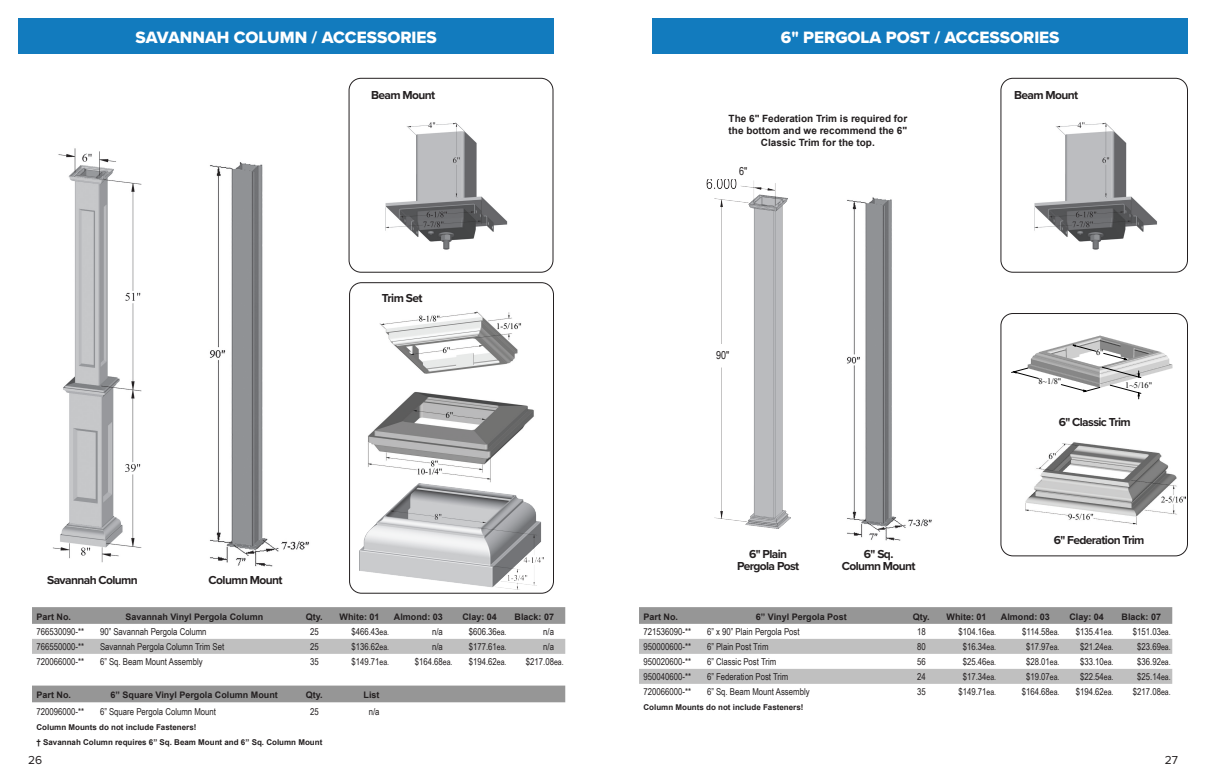
<style>
.page{position:relative;width:1206px;height:783px;background:#fff}
.page>*{position:absolute;margin:0;border:0;box-sizing:border-box;transform-origin:0 0}
.t1{font:17px "Proxima Nova Extrabld";color:#fff}
.t2{font:700 12px "Proxima Nova";letter-spacing:-.05em;color:#231f20}
.t3{font:12px "Proxima Nova";color:#231f20}
.t4{font:11px "Arial Narrow";color:#231f20}
.t5{font:700 10px/12px "Arial";color:#231f20;text-align:center}
.t6{font:9.5px "Arial Narrow";color:#231f20}
.t7{font:700 9px "Arial";color:#231f20}
.t8{font:8.5px "Arial Narrow";color:#231f20}
.t9{font:8.4px "Times New Roman";color:#000}
.t10{font:700 8px "Arial";color:#231f20}
</style>
<div class="page">
<div style="left:652px;top:18px;width:536px;height:36px;background:#127bbe"></div>
<div style="left:1000px;top:313px;width:188px;height:243px;border:1px solid #231f20;border-radius:12px"></div>
<div style="left:1000px;top:78px;width:188px;height:195px;border:1px solid #231f20;border-radius:12px"></div>
<img style="left:1034px;top:122px;width:123px;height:128px">
<img style="left:847px;top:197px;width:85px;height:344px">
<img style="left:1065px;top:335px;width:108px;height:43px">
<svg style="left:1011px;top:345px;width:130px;height:54px"></svg>
<img style="left:1026px;top:442px;width:159px;height:82px">
<img style="left:706px;top:179px;width:85px;height:350px">
<div style="left:694px;top:344px;width:50px;height:22px;background:#fff"></div>
<div style="left:18px;top:18px;width:536px;height:36px;background:#127bbe"></div>
<img style="left:209px;top:162px;width:100px;height:405px">
<div style="left:349px;top:282px;width:205px;height:312px;border:1px solid #231f20;border-radius:12px"></div>
<div style="left:349px;top:78px;width:205px;height:195px;border:1px solid #231f20;border-radius:12px"></div>
<img style="left:385px;top:122px;width:123px;height:128px">
<img style="left:368px;top:392px;width:166px;height:90px">
<img style="left:359px;top:483px;width:185px;height:107px">
<img style="left:380px;top:311px;width:141px;height:63px">
<img style="left:53px;top:148px;width:89px;height:415px">
<svg style="left:32px;top:607px;width:533px;height:95px"></svg>
<div style="left:32px;top:639px;width:533px;height:15px;background:#c0c0c0"></div>
<svg style="left:639px;top:607px;width:533px;height:17px;background:#979797"></svg>
<svg style="left:639px;top:639px;width:533px;height:45px"></svg>
<p class="t1" style="left:136px;top:24px;width:303px">SAVANNAH COLUMN / ACCESSORIES</p>
<p class="t2" style="left:371px;top:87px;width:66px">Beam Mount</p>
<p class="t2" style="left:382px;top:289px;width:42px">Trim Set</p>
<p class="t2" style="left:47px;top:571px;width:92px">Savannah Column</p>
<p class="t2" style="left:209px;top:571px;width:75px">Column Mount</p>
<p class="t7" style="left:36px;top:611px;width:36px">Part No.</p>
<p class="t7" style="left:125px;top:611px;width:139px">Savannah Vinyl Pergola Column</p>
<p class="t7" style="left:306px;top:611px;width:18px">Qty.</p>
<p class="t7" style="left:340px;top:611px;width:42px">White: 01</p>
<p class="t7" style="left:394px;top:611px;width:51px">Almond: 03</p>
<p class="t7" style="left:462px;top:611px;width:36px">Clay: 04</p>
<p class="t7" style="left:515px;top:611px;width:41px">Black: 07</p>
<p class="t6" style="left:36px;top:625px;width:49px">766530090-**</p>
<p class="t6" style="left:100px;top:625px;width:108px">90” Savannah Pergola Column</p>
<p class="t6" style="left:310px;top:625px;width:10px">25</p>
<p class="t6" style="left:351px;top:625px;width:30px">$466.43</p>
<p class="t8" style="left:380px;top:626px;width:11px">ea.</p>
<p class="t6" style="left:432px;top:625px;width:12px">n/a</p>
<p class="t6" style="left:469px;top:625px;width:30px">$606.36</p>
<p class="t8" style="left:497px;top:626px;width:11px">ea.</p>
<p class="t6" style="left:543px;top:625px;width:12px">n/a</p>
<p class="t6" style="left:36px;top:640px;width:49px">766550000-**</p>
<p class="t6" style="left:100px;top:640px;width:126px">Savannah Pergola Column Trim Set</p>
<p class="t6" style="left:310px;top:640px;width:10px">25</p>
<p class="t6" style="left:351px;top:640px;width:30px">$136.62</p>
<p class="t8" style="left:380px;top:641px;width:11px">ea.</p>
<p class="t6" style="left:432px;top:640px;width:12px">n/a</p>
<p class="t6" style="left:469px;top:640px;width:30px">$177.61</p>
<p class="t8" style="left:497px;top:641px;width:11px">ea.</p>
<p class="t6" style="left:543px;top:640px;width:12px">n/a</p>
<p class="t6" style="left:36px;top:655px;width:49px">720066000-**</p>
<p class="t6" style="left:100px;top:655px;width:104px">6” Sq. Beam Mount Assembly</p>
<p class="t6" style="left:310px;top:655px;width:10px">35</p>
<p class="t6" style="left:351px;top:655px;width:30px">$149.71</p>
<p class="t8" style="left:380px;top:656px;width:11px">ea.</p>
<p class="t6" style="left:415px;top:655px;width:30px">$164.68</p>
<p class="t8" style="left:443px;top:656px;width:11px">ea.</p>
<p class="t6" style="left:469px;top:655px;width:30px">$194.62</p>
<p class="t8" style="left:497px;top:656px;width:11px">ea.</p>
<p class="t6" style="left:526px;top:655px;width:30px">$217.08</p>
<p class="t8" style="left:554px;top:656px;width:11px">ea.</p>
<p class="t7" style="left:36px;top:689px;width:36px">Part No.</p>
<p class="t7" style="left:111px;top:689px;width:169px">6” Square Vinyl Pergola Column Mount</p>
<p class="t7" style="left:306px;top:689px;width:18px">Qty.</p>
<p class="t7" style="left:364px;top:689px;width:18px">List</p>
<p class="t6" style="left:36px;top:705px;width:49px">720096000-**</p>
<p class="t6" style="left:100px;top:705px;width:118px">6” Square Pergola Column Mount</p>
<p class="t6" style="left:310px;top:705px;width:10px">25</p>
<p class="t6" style="left:369px;top:705px;width:12px">n/a</p>
<p class="t10" style="left:36px;top:722px;width:162px">Column Mounts do not include Fasteners!</p>
<p class="t10" style="left:36px;top:737px;width:287px">† Savannah Column requires 6” Sq. Beam Mount and 6” Sq. Column Mount</p>
<p class="t1" style="left:781px;top:24px;width:280px">6" PERGOLA POST / ACCESSORIES</p>
<p class="t5" style="left:729px;top:113px;width:180px">The 6" Federation Trim is required for the bottom and we recommend the 6"<br>Classic Trim for the top.</p>
<p class="t4" style="left:739px;top:163px;width:10px">6"</p>
<p class="t4" style="left:716px;top:347px;width:15px">90"</p>
<p class="t2" style="left:749px;top:545px;width:40px">6" Plain</p>
<p class="t2" style="left:737px;top:557px;width:64px">Pergola Post</p>
<p class="t2" style="left:864px;top:545px;width:31px">6" Sq.</p>
<p class="t2" style="left:842px;top:557px;width:75px">Column Mount</p>
<p class="t2" style="left:1014px;top:87px;width:66px">Beam Mount</p>
<p class="t9" style="left:1096px;top:347px;width:9px">6"</p>
<p class="t9" style="left:1038px;top:376px;width:24px">8~1/8"</p>
<p class="t9" style="left:1125px;top:379px;width:29px">1~5/16"</p>
<p class="t2" style="left:1059px;top:413px;width:73px">6" Classic Trim</p>
<p class="t2" style="left:1054px;top:531px;width:92px">6" Federation Trim</p>
<p class="t7" style="left:644px;top:611px;width:36px">Part No.</p>
<p class="t7" style="left:756px;top:611px;width:92px">6” Vinyl Pergola Post</p>
<p class="t7" style="left:913px;top:611px;width:18px">Qty.</p>
<p class="t7" style="left:947px;top:611px;width:42px">White: 01</p>
<p class="t7" style="left:1001px;top:611px;width:51px">Almond: 03</p>
<p class="t7" style="left:1069px;top:611px;width:36px">Clay: 04</p>
<p class="t7" style="left:1122px;top:611px;width:41px">Black: 07</p>
<p class="t6" style="left:644px;top:625px;width:49px">721536090-**</p>
<p class="t6" style="left:707px;top:625px;width:94px">6” x 90” Plain Pergola Post</p>
<p class="t6" style="left:917px;top:625px;width:10px">18</p>
<p class="t6" style="left:958px;top:625px;width:30px">$104.16</p>
<p class="t8" style="left:987px;top:626px;width:11px">ea.</p>
<p class="t6" style="left:1022px;top:625px;width:29px">$114.58</p>
<p class="t8" style="left:1050px;top:626px;width:11px">ea.</p>
<p class="t6" style="left:1076px;top:625px;width:30px">$135.41</p>
<p class="t8" style="left:1104px;top:626px;width:11px">ea.</p>
<p class="t6" style="left:1133px;top:625px;width:30px">$151.03</p>
<p class="t8" style="left:1161px;top:626px;width:11px">ea.</p>
<p class="t6" style="left:644px;top:640px;width:49px">950000600-**</p>
<p class="t6" style="left:707px;top:640px;width:63px">6” Plain Post Trim</p>
<p class="t6" style="left:917px;top:640px;width:10px">80</p>
<p class="t6" style="left:963px;top:640px;width:25px">$16.34</p>
<p class="t8" style="left:987px;top:641px;width:11px">ea.</p>
<p class="t6" style="left:1026px;top:640px;width:25px">$17.97</p>
<p class="t8" style="left:1050px;top:641px;width:11px">ea.</p>
<p class="t6" style="left:1080px;top:640px;width:25px">$21.24</p>
<p class="t8" style="left:1104px;top:641px;width:11px">ea.</p>
<p class="t6" style="left:1137px;top:640px;width:25px">$23.69</p>
<p class="t8" style="left:1161px;top:641px;width:11px">ea.</p>
<p class="t6" style="left:644px;top:655px;width:49px">950020600-**</p>
<p class="t6" style="left:707px;top:655px;width:71px">6” Classic Post Trim</p>
<p class="t6" style="left:917px;top:655px;width:10px">56</p>
<p class="t6" style="left:963px;top:655px;width:25px">$25.46</p>
<p class="t8" style="left:987px;top:656px;width:11px">ea.</p>
<p class="t6" style="left:1026px;top:655px;width:25px">$28.01</p>
<p class="t8" style="left:1050px;top:656px;width:11px">ea.</p>
<p class="t6" style="left:1080px;top:655px;width:25px">$33.10</p>
<p class="t8" style="left:1104px;top:656px;width:11px">ea.</p>
<p class="t6" style="left:1137px;top:655px;width:25px">$36.92</p>
<p class="t8" style="left:1161px;top:656px;width:11px">ea.</p>
<p class="t6" style="left:644px;top:670px;width:49px">950040600-**</p>
<p class="t6" style="left:707px;top:670px;width:83px">6” Federation Post Trim</p>
<p class="t6" style="left:917px;top:670px;width:10px">24</p>
<p class="t6" style="left:963px;top:670px;width:25px">$17.34</p>
<p class="t8" style="left:987px;top:671px;width:11px">ea.</p>
<p class="t6" style="left:1026px;top:670px;width:25px">$19.07</p>
<p class="t8" style="left:1050px;top:671px;width:11px">ea.</p>
<p class="t6" style="left:1080px;top:670px;width:25px">$22.54</p>
<p class="t8" style="left:1104px;top:671px;width:11px">ea.</p>
<p class="t6" style="left:1137px;top:670px;width:25px">$25.14</p>
<p class="t8" style="left:1161px;top:671px;width:11px">ea.</p>
<p class="t6" style="left:644px;top:685px;width:49px">720066000-**</p>
<p class="t6" style="left:707px;top:685px;width:104px">6” Sq. Beam Mount Assembly</p>
<p class="t6" style="left:917px;top:685px;width:10px">35</p>
<p class="t6" style="left:958px;top:685px;width:30px">$149.71</p>
<p class="t8" style="left:987px;top:686px;width:11px">ea.</p>
<p class="t6" style="left:1022px;top:685px;width:30px">$164.68</p>
<p class="t8" style="left:1050px;top:686px;width:11px">ea.</p>
<p class="t6" style="left:1076px;top:685px;width:30px">$194.62</p>
<p class="t8" style="left:1104px;top:686px;width:11px">ea.</p>
<p class="t6" style="left:1133px;top:685px;width:30px">$217.08</p>
<p class="t8" style="left:1161px;top:686px;width:11px">ea.</p>
<p class="t10" style="left:644px;top:702px;width:162px">Column Mounts do not include Fasteners!</p>
<p class="t3" style="left:28px;top:752px;width:16px">26</p>
<p class="t3" style="left:1165px;top:752px;width:15px">27</p>
</div>
